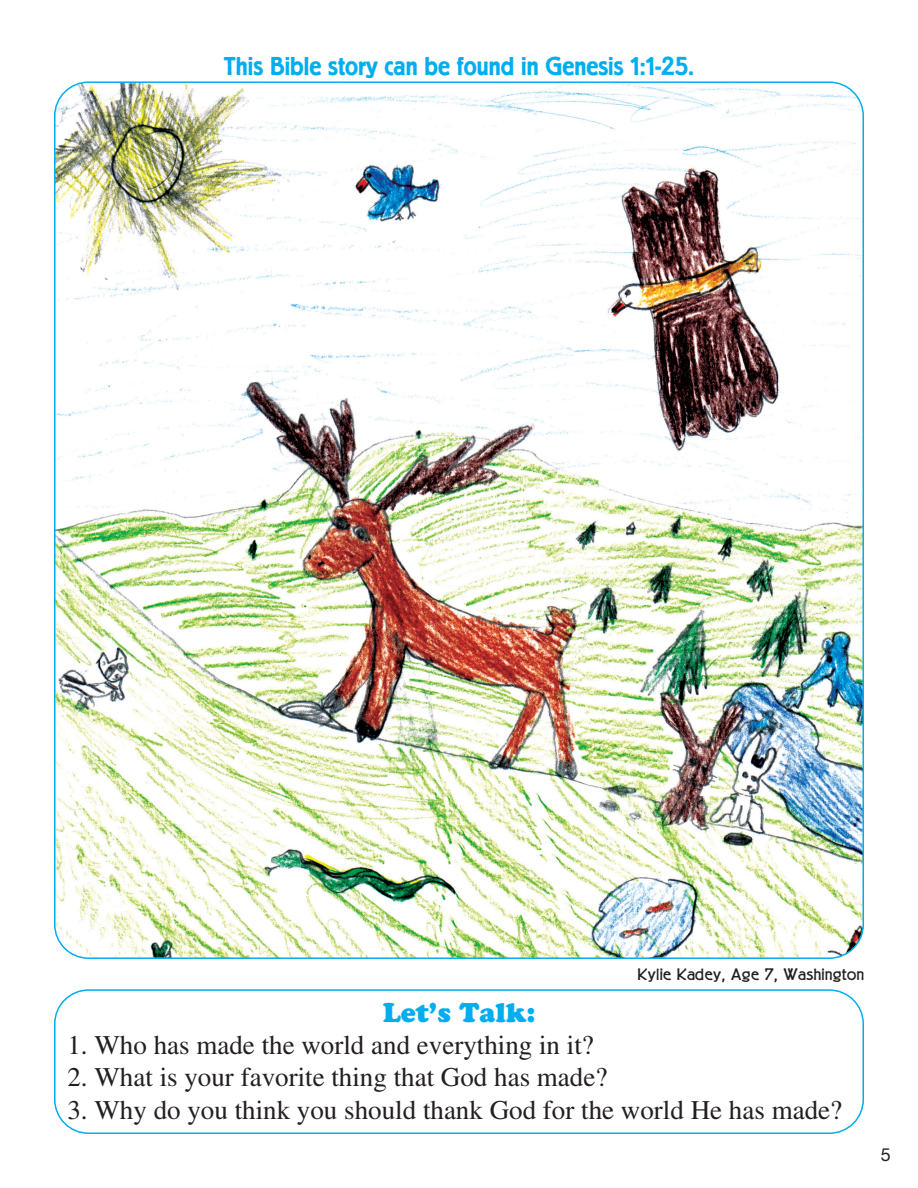
<style>
.page{position:relative;width:918px;height:1188px;background:#fff}
.page>*{position:absolute;margin:0;border:0;box-sizing:border-box;transform-origin:0 0}
.t1{font:27px "Times LT Std";color:#231f20}
.t2{font:600 27px "Berliner Gro D";color:#00aeef}
.t3{font:27px "Cooper Black Std";color:#00aeef}
.t4{font:18px "Berliner";letter-spacing:.025em;color:#231f20;scale:1.1 1}
.t5{font:18px "Helvetica Neue LT Std";color:#231f20}
</style>
<div class="page">
<img style="left:55px;top:84px;width:808px;height:874px">
<div style="left:54px;top:989px;width:810px;height:145px;border:2px solid #00aeef;border-radius:34px"></div>
<p class="t2" style="left:224px;top:51px;width:472px">This Bible story can be found in Genesis 1:1-25.</p>
<p class="t4" style="left:638px;top:963px;width:207px">Kylie Kadey, Age 7, Washington</p>
<p class="t3" style="left:383px;top:996px;width:154px">Let’s Talk:</p>
<p class="t1" style="left:67px;top:1030px;width:528px">1. Who has made the world and everything in it?</p>
<p class="t1" style="left:67px;top:1062px;width:541px">2. What is your favorite thing that God has made?</p>
<p class="t1" style="left:67px;top:1095px;width:776px">3. Why do you think you should thank God for the world He has made?</p>
<p class="t5" style="left:881px;top:1144px;width:12px">5</p>
</div>
